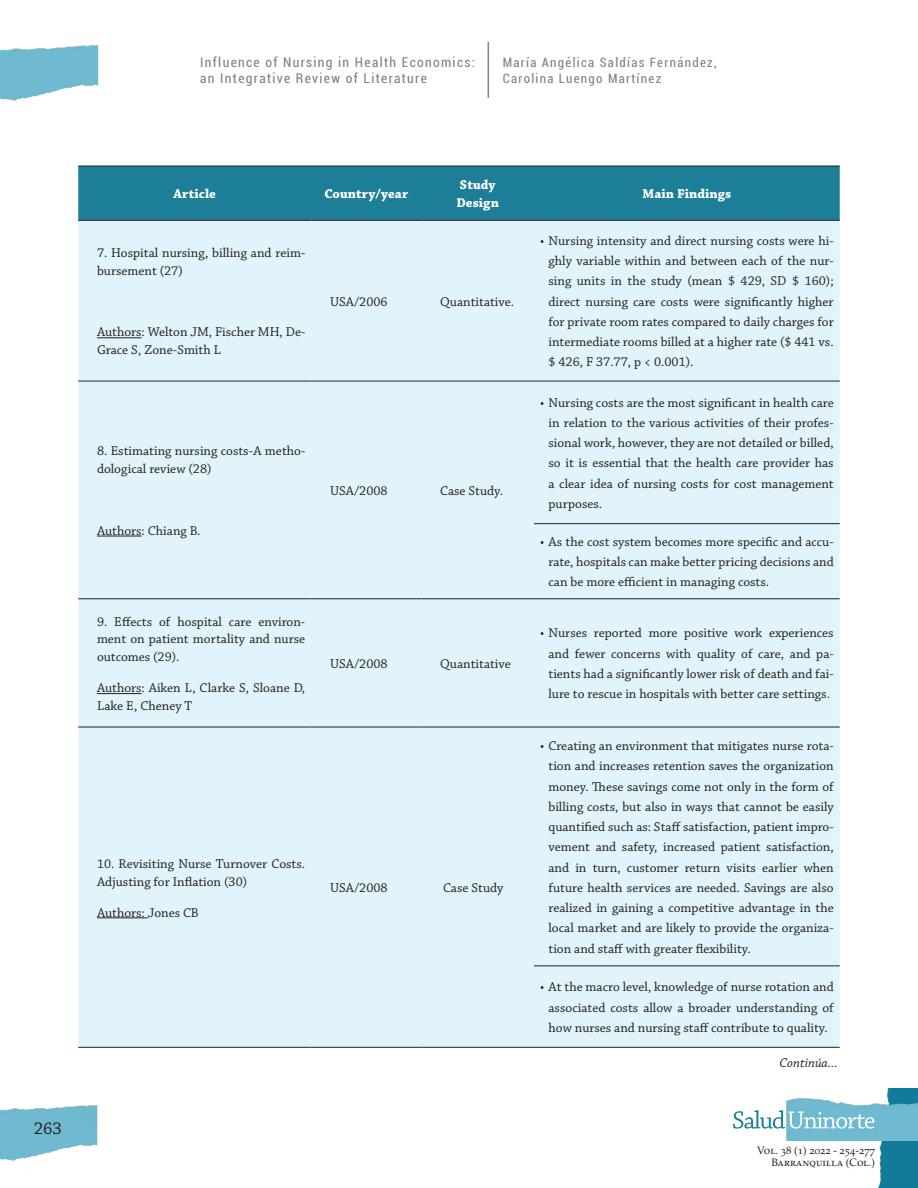
<style>
.page{position:relative;width:918px;height:1188px;background:#fff}
.page>*{position:absolute;margin:0;border:0;box-sizing:border-box;transform-origin:0 0}
.t1{font:18px "Chaparral Pro";color:#231f20}
.t2{font:13.5px/20.2px "Chaparral Pro";color:#231f20;text-align:justify}
.t3{font:condensed 13.5px/16.5px "Roboto";letter-spacing:.1em;color:#808285}
.t4{font:700 13.5px/18px "Chaparral Pro";letter-spacing:.005em;color:#fff}
.t5{font:italic 13.5px "Chaparral Pro";color:#231f20}
.t6{font:condensed 12.9px/15.9px "Roboto";letter-spacing:.1em;color:#808285}
.t7{font:10.65px/12.8px "Palatino LT Std";color:#231f20;text-align:right}
</style>
<div class="page">
<img style="left:0;top:1105px;width:98px;height:56px">
<img style="left:0;top:45px;width:99px;height:56px">
<img style="left:878px;top:1088px;width:40px;height:100px">
<img style="left:787px;top:1097px;width:131px;height:44px">
<svg style="left:733px;top:1110px;width:141px;height:19px"></svg>
<hr style="left:488px;top:42px;width:1px;height:56px;background:#808285">
<div style="left:78px;top:167px;width:762px;height:53px;background:#1d7e98"></div>
<div style="left:78px;top:221px;width:762px;height:826px;background:#e1f4fc"></div>
<hr style="left:78px;top:166px;width:233px;height:1px;background:#231f20">
<hr style="left:311px;top:166px;width:110px;height:1px;background:#231f20">
<hr style="left:421px;top:166px;width:113px;height:1px;background:#231f20">
<hr style="left:534px;top:166px;width:306px;height:1px;background:#231f20">
<hr style="left:78px;top:220px;width:233px;height:1px;background:#231f20">
<hr style="left:311px;top:220px;width:110px;height:1px;background:#231f20">
<hr style="left:421px;top:220px;width:113px;height:1px;background:#231f20">
<hr style="left:534px;top:220px;width:306px;height:1px;background:#231f20">
<hr style="left:78px;top:381px;width:233px;height:1px;background:#231f20">
<hr style="left:311px;top:381px;width:110px;height:1px;background:#231f20">
<hr style="left:421px;top:381px;width:113px;height:1px;background:#231f20">
<hr style="left:534px;top:381px;width:306px;height:1px;background:#231f20">
<hr style="left:534px;top:523px;width:306px;height:1px;background:#231f20">
<hr style="left:78px;top:599px;width:233px;height:1px;background:#231f20">
<hr style="left:311px;top:599px;width:110px;height:1px;background:#231f20">
<hr style="left:421px;top:599px;width:113px;height:1px;background:#231f20">
<hr style="left:534px;top:599px;width:306px;height:1px;background:#231f20">
<hr style="left:78px;top:727px;width:233px;height:1px;background:#231f20">
<hr style="left:311px;top:727px;width:110px;height:1px;background:#231f20">
<hr style="left:421px;top:727px;width:113px;height:1px;background:#231f20">
<hr style="left:534px;top:727px;width:306px;height:1px;background:#231f20">
<hr style="left:534px;top:966px;width:306px;height:1px;background:#231f20">
<hr style="left:78px;top:1047px;width:233px;height:1px;background:#231f20">
<hr style="left:311px;top:1047px;width:110px;height:1px;background:#231f20">
<hr style="left:421px;top:1047px;width:113px;height:1px;background:#231f20">
<hr style="left:534px;top:1047px;width:306px;height:1px;background:#231f20">
<hr style="left:97px;top:337px;width:45px;height:1px;background:#231f20">
<hr style="left:97px;top:536px;width:45px;height:1px;background:#231f20">
<hr style="left:97px;top:693px;width:45px;height:1px;background:#231f20">
<hr style="left:97px;top:918px;width:51px;height:1px;background:#231f20">
<p class="t3" style="left:200px;top:53px;width:276px">Influence of Nursing in Health Economics: an Integrative Review of Literature</p>
<p class="t6" style="left:503px;top:54px;width:215px">María Angélica Saldías Fernández,<br>Carolina Luengo Martínez</p>
<h1 class="t1" style="left:34px;top:1118px;width:30px">263</h1>
<p class="t4" style="left:174px;top:185px;width:44px">Article</p>
<p class="t4" style="left:324px;top:185px;width:85px">Country/year</p>
<p class="t4" style="left:456px;top:176px;width:44px">Study<br>Design</p>
<p class="t4" style="left:643px;top:185px;width:90px">Main Findings</p>
<p class="t2" style="left:97px;top:244px;width:210px;line-height:18px">7. Hospital nursing, billing and reim&shy;bursement (27)</p>
<p class="t2" style="left:549px;top:231px;width:287px;text-indent:-9px">• Nursing intensity and direct nursing costs were hi&shy;ghly variable within and between each of the nur&shy;sing units in the study (mean $ 429, SD $ 160); direct nursing care costs were significantly higher for private room rates compared to daily charges for intermediate rooms billed at a higher rate ($ 441 vs. $ 426, F 37.77, p &lt; 0.001).</p>
<p class="t2" style="left:330px;top:292px;width:59px">USA/2006</p>
<p class="t2" style="left:440px;top:292px;width:76px">Quantitative.</p>
<p class="t2" style="left:97px;top:324px;width:210px;line-height:18px">Authors: Welton JM, Fischer MH, De-<br>Grace S, Zone-Smith L</p>
<p class="t2" style="left:97px;top:442px;width:210px;line-height:18px">8. Estimating nursing costs-A metho&shy;dological review (28)</p>
<p class="t2" style="left:97px;top:521px;width:105px">Authors: Chiang B.</p>
<p class="t2" style="left:330px;top:481px;width:59px">USA/2008</p>
<p class="t2" style="left:440px;top:481px;width:65px">Case Study.</p>
<p class="t2" style="left:97px;top:613px;width:210px;line-height:18px">9. Effects of hospital care environ&shy;ment on patient mortality and nurse outcomes (29).</p>
<p class="t2" style="left:97px;top:680px;width:210px;line-height:18px">Authors: Aiken L, Clarke S, Sloane D,<br>Lake E, Cheney T</p>
<p class="t2" style="left:330px;top:654px;width:59px">USA/2008</p>
<p class="t2" style="left:440px;top:654px;width:72px">Quantitative</p>
<p class="t2" style="left:97px;top:855px;width:210px;line-height:18px">10. Revisiting Nurse Turnover Costs.<br>Adjusting for Inflation (30)</p>
<p class="t2" style="left:97px;top:903px;width:103px">Authors: Jones CB</p>
<p class="t2" style="left:330px;top:878px;width:59px">USA/2008</p>
<p class="t2" style="left:443px;top:878px;width:62px">Case Study</p>
<p class="t2" style="left:549px;top:393px;width:287px;text-indent:-9px">• Nursing costs are the most significant in health care in relation to the various activities of their profes&shy;sional work, however, they are not detailed or billed, so it is essential that the health care provider has a clear idea of nursing costs for cost management purposes.</p>
<p class="t2" style="left:549px;top:532px;width:287px;text-indent:-9px">• As the cost system becomes more specific and accu&shy;rate, hospitals can make better pricing decisions and can be more efficient in managing costs.</p>
<p class="t2" style="left:549px;top:624px;width:287px;text-indent:-9px">• Nurses reported more positive work experiences and fewer concerns with quality of care, and pa&shy;tients had a significantly lower risk of death and fai&shy;lure to rescue in hospitals with better care settings.</p>
<p class="t2" style="left:549px;top:736px;width:287px;text-indent:-9px">• Creating an environment that mitigates nurse rota&shy;tion and increases retention saves the organization money. These savings come not only in the form of billing costs, but also in ways that cannot be easily quantified such as: Staff satisfaction, patient impro&shy;vement and safety, increased patient satisfaction, and in turn, customer return visits earlier when future health services are needed. Savings are also realized in gaining a competitive advantage in the local market and are likely to provide the organiza&shy;tion and staff with greater flexibility.</p>
<p class="t2" style="left:549px;top:977px;width:287px;text-indent:-9px">• At the macro level, knowledge of nurse rotation and associated costs allow a broader understanding of how nurses and nursing staff contribute to quality.</p>
<p class="t5" style="left:780px;top:1056px;width:60px">Continúa...</p>
<p class="t7" style="left:757px;top:1144px;width:119px">Vol. 38 (1) 2022 - 254-277<br>Barranquilla (Col.)</p>
</div>
